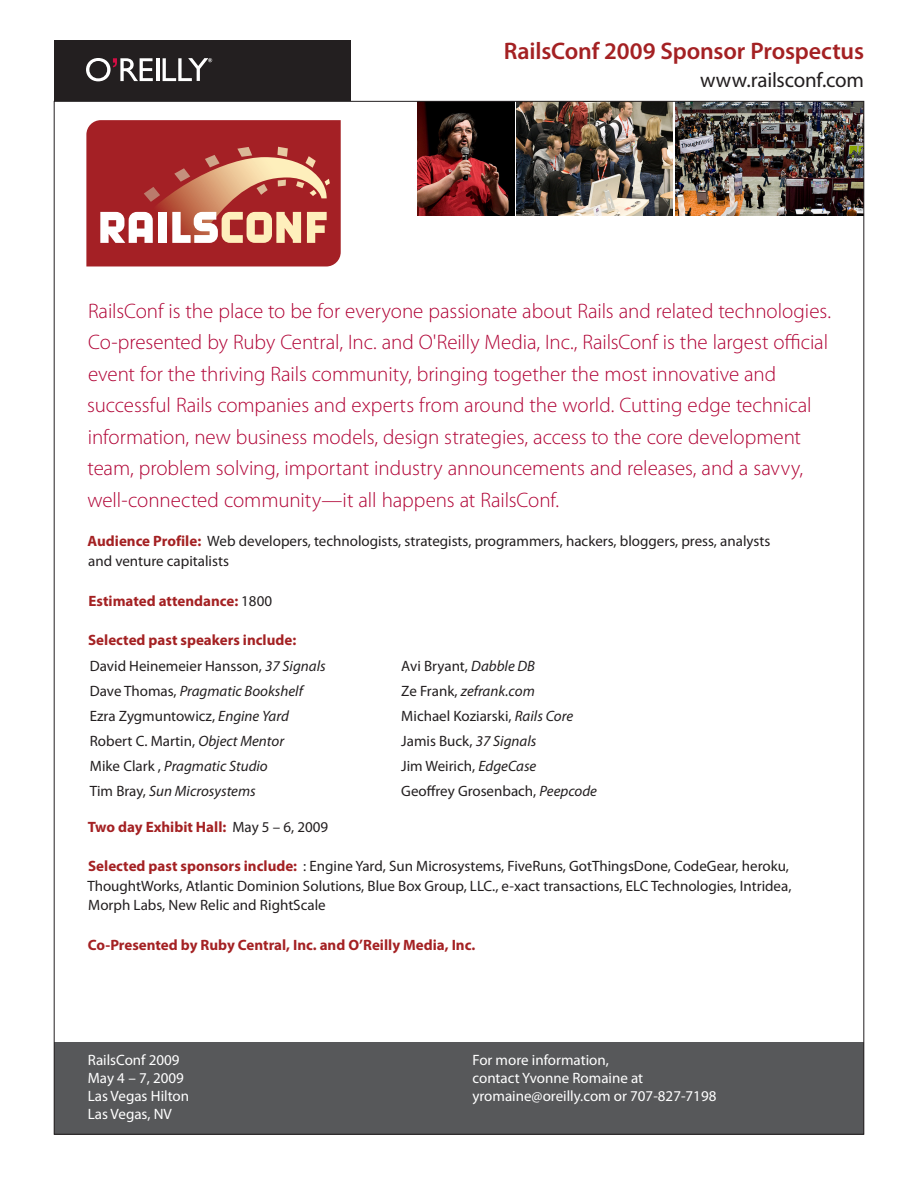
<style>
.page{position:relative;width:918px;height:1188px;background:#fff}
.page>*{position:absolute;margin:0;border:0;box-sizing:border-box;transform-origin:0 0}
.t1{font:600 24px "Myriad Pro";letter-spacing:-.005em;color:#a42123}
.text1{font:300 21px/31.5px "Myriad Pro";letter-spacing:-.005em;color:#b10436}
.t2{font:21px "Myriad Pro";letter-spacing:-.01em;color:#231f20}
.subhead1{font:15px/19.5px "Myriad Pro";color:#231f20}
.text1__bullets{font:15px "Myriad Pro";color:#231f20}
.t3{font:15px/18px "Myriad Pro";color:#fff}
.text1-2{font:15px/19.5px "Myriad Pro";color:#231f20}
.subhead1-2{font:700 15px "Myriad Pro";color:#a42123}
.text1__bullets-2{font:italic 15px "Myriad Pro";color:#231f20}
.text1-3{font:700 15px "Myriad Pro";color:#a42123}
.s1{font-weight:700;color:#a42123}
.s2{font-weight:400;color:#231f20}
.s3{font-style:italic}
.s4{font-style:normal}
</style>
<div class="page">
<img style="left:517px;top:103px;width:156px;height:112px">
<img style="left:675px;top:103px;width:187px;height:112px">
<img style="left:418px;top:103px;width:96px;height:112px">
<div style="left:54px;top:1042px;width:810px;height:92px;background:#57585a"></div>
<div style="left:54px;top:40px;width:297px;height:61px;background:#231f20"></div>
<svg style="left:86px;top:58px;width:67px;height:23px"></svg>
<hr style="left:156px;top:58px;width:3px;height:23px;background:#fff">
<svg style="left:163px;top:58px;width:49px;height:23px"></svg>
<svg style="left:86px;top:120px;width:255px;height:146px;background:#b8504a"></svg>
<p class="t1" style="left:504px;top:37px;width:362px">RailsConf 2009 Sponsor Prospectus</p>
<p class="t2" style="left:700px;top:68px;width:165px">www.railsconf.com</p>
<p class="text1" style="left:87px;top:295px;width:745px">RailsConf is the place to be for everyone passionate about Rails and related technologies.<br>Co-presented by Ruby Central, Inc. and O'Reilly Media, Inc., RailsConf is the largest official event for the thriving Rails community, bringing together the most innovative and successful Rails companies and experts from around the world. Cutting edge technical information, new business models, design strategies, access to the core development team, problem solving, important industry announcements and releases, and a savvy, well-connected community—it all happens at RailsConf.</p>
<p class="text1-2" style="left:88px;top:532px;width:684px"><span class="s1">Audience Profile:</span> Web developers, technologists, strategists, programmers, hackers, bloggers, press, analysts and venture capitalists</p>
<p class="text1-3" style="left:89px;top:592px;width:185px">Estimated attendance: <span class="s2">1800</span></p>
<p class="subhead1-2" style="left:88px;top:632px;width:210px">Selected past speakers include:</p>
<p class="text1__bullets" style="left:90px;top:658px;width:237px">David Heinemeier Hansson, <span class="s3">37 Signals</span></p>
<p class="text1__bullets-2" style="left:90px;top:683px;width:215px"><span class="s4">Dave Thomas,</span> Pragmatic Bookshelf</p>
<p class="text1__bullets" style="left:90px;top:708px;width:201px">Ezra Zygmuntowicz, <span class="s3">Engine Yard</span></p>
<p class="text1__bullets" style="left:90px;top:733px;width:196px">Robert C. Martin, <span class="s3">Object Mentor</span></p>
<p class="text1__bullets-2" style="left:90px;top:758px;width:179px"><span class="s4">Mike Clark ,</span> Pragmatic Studio</p>
<p class="text1__bullets-2" style="left:90px;top:783px;width:167px"><span class="s4">Tim Bray,</span> Sun Microsystems</p>
<p class="text1__bullets" style="left:401px;top:658px;width:135px">Avi Bryant, <span class="s3">Dabble DB</span></p>
<p class="text1__bullets-2" style="left:401px;top:683px;width:135px"><span class="s4">Ze Frank,</span> zefrank.com</p>
<p class="text1__bullets" style="left:401px;top:708px;width:173px">Michael Koziarski, <span class="s3">Rails Core</span></p>
<p class="text1__bullets" style="left:401px;top:733px;width:137px">Jamis Buck, <span class="s3">37 Signals</span></p>
<p class="text1__bullets" style="left:401px;top:758px;width:137px">Jim Weirich, <span class="s3">EdgeCase</span></p>
<p class="text1__bullets" style="left:401px;top:783px;width:197px">Geoffrey Grosenbach, <span class="s3">Peepcode</span></p>
<p class="subhead1-2" style="left:88px;top:818px;width:242px">Two day Exhibit Hall: <span class="s2">May 5 – 6, 2009</span></p>
<p class="subhead1" style="left:87px;top:857px;width:706px"><span class="s1">Selected past sponsors include:</span> : Engine Yard, Sun Microsystems, FiveRuns, GotThingsDone, CodeGear, heroku,<br>ThoughtWorks, Atlantic Dominion Solutions, Blue Box Group, LLC., e-xact transactions, ELC Technologies, Intridea,<br>Morph Labs, New Relic and RightScale</p>
<p class="subhead1-2" style="left:88px;top:937px;width:389px">Co-Presented by Ruby Central, Inc. and O’Reilly Media, Inc.</p>
<p class="t3" style="left:88px;top:1051px;width:93px">RailsConf 2009</p>
<p class="t3" style="left:88px;top:1069px;width:98px">May 4 – 7, 2009</p>
<p class="t3" style="left:88px;top:1087px;width:103px">Las Vegas Hilton</p>
<p class="t3" style="left:88px;top:1105px;width:86px">Las Vegas, NV</p>
<p class="t3" style="left:472px;top:1051px;width:138px">For more information,</p>
<p class="t3" style="left:472px;top:1069px;width:245px">contact Yvonne Romaine at yromaine@oreilly.com or 707-827-7198</p>
</div>
